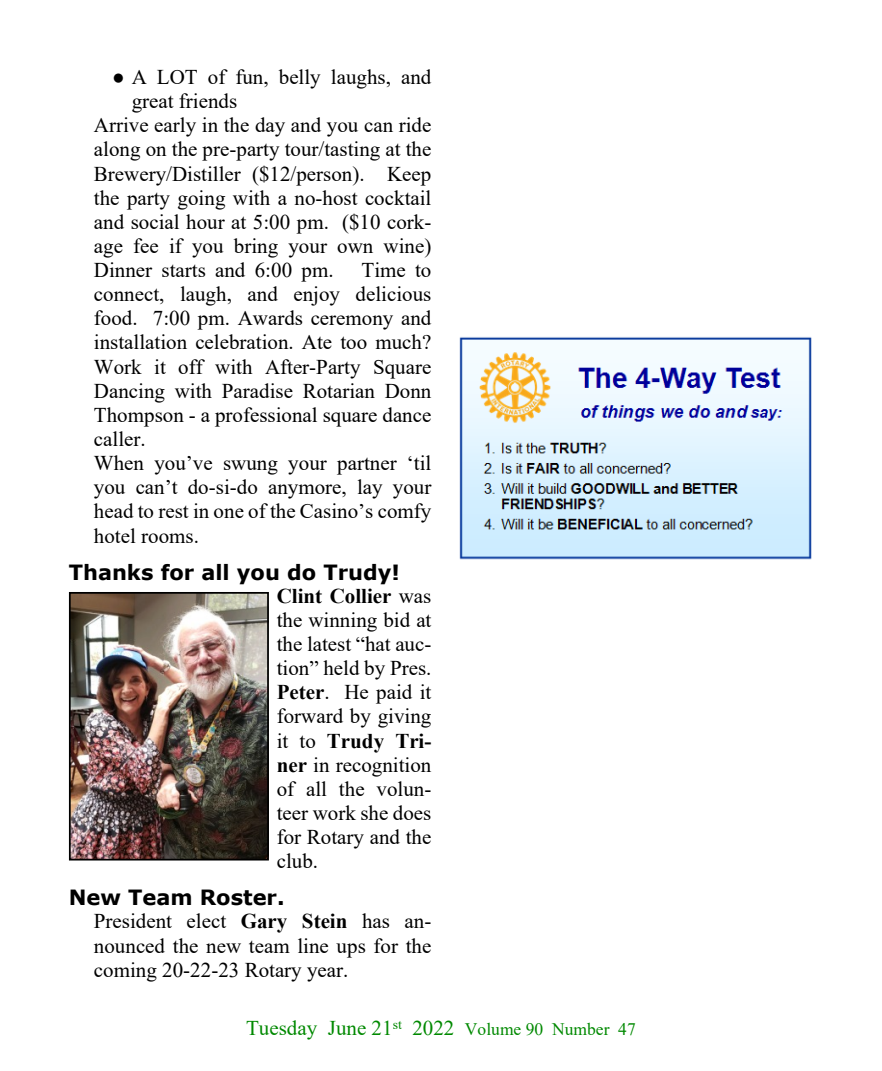
<style>
.page{position:relative;width:882px;height:1071px;background:#fff}
.page>*{position:absolute;margin:0;border:0;box-sizing:border-box;transform-origin:0 0}
.t1{font:21px/24.2px "Times New Roman";color:#000;text-align:justify}
.t2{font:700 21px "Verdana";color:#000}
.t3{font:21px "Times New Roman";color:#008900}
.s1{font-weight:700}
.s2{font-size:17.5px}
</style>
<div class="page">
<img style="left:72px;top:595px;width:194px;height:263px">
<div style="left:69px;top:592px;width:200px;height:269px;border:2px solid #000"></div>
<img style="left:459px;top:337px;width:353px;height:223px">
<p class="t1" style="left:112px;top:67px;width:321px">● A LOT of fun, belly laughs, and</p>
<p class="t1" style="left:132px;top:91px;width:107px">great friends</p>
<p class="t1" style="left:94px;top:115px;width:339px">Arrive early in the day and you can ride</p>
<p class="t1" style="left:94px;top:139px;width:339px">along on the pre-party tour/tasting at the</p>
<p class="t1" style="left:94px;top:163px;width:339px">Brewery/Distiller ($12/person). Keep</p>
<p class="t1" style="left:94px;top:188px;width:339px">the party going with a no-host cocktail</p>
<p class="t1" style="left:94px;top:212px;width:339px">and social hour at 5:00 pm. ($10 cork-</p>
<p class="t1" style="left:94px;top:236px;width:339px">age fee if you bring your own wine)</p>
<p class="t1" style="left:94px;top:260px;width:241px">Dinner starts and 6:00 pm.</p>
<p class="t1" style="left:94px;top:260px;width:339px;text-align:left;text-indent:268px">Time to connect, laugh, and enjoy delicious food. 7:00 pm. Awards ceremony and installation celebration. Ate too much?<br>Work it off with After-Party Square<br>Dancing with Paradise Rotarian Donn<br>Thompson - a professional square dance caller.<br>When you’ve swung your partner ‘til you can’t do-si-do anymore, lay your head to rest in one of the Casino’s comfy hotel rooms.</p>
<p class="t2" style="left:69px;top:564px;width:333px">Thanks for all you do Trudy!</p>
<p class="t1" style="left:277px;top:586px;width:156px"><span class="s1">Clint Collier</span> was the winning bid at the latest “hat auc&shy;tion” held by Pres.<br><span class="s1">Peter</span>. He paid it forward by giving it to <span class="s1">Trudy Tri&shy;ner</span> in recognition of all the volun&shy;teer work she does for Rotary and the club.</p>
<p class="t2" style="left:69px;top:889px;width:217px">New Team Roster.</p>
<p class="t1" style="left:94px;top:911px;width:339px">President elect <span class="s1">Gary Stein</span> has an&shy;nounced the new team line ups for the coming 20-22-23 Rotary year.</p>
<p class="t3" style="left:246px;top:1021px;width:391px">Tuesday June 21<sup>st</sup> 2022 <span class="s2">Volume 90 Number 47</span></p>
</div>
